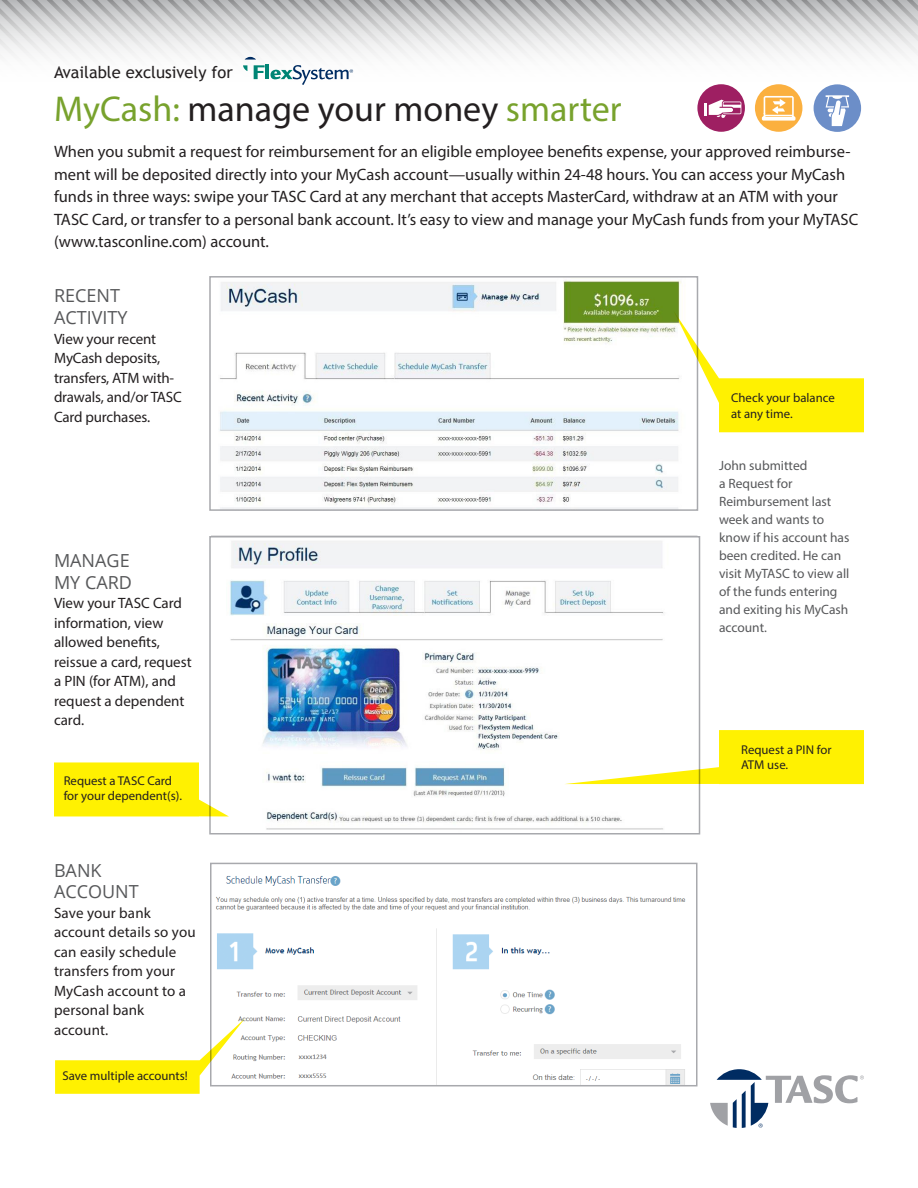
<style>
.page{position:relative;width:918px;height:1188px;background:#fff}
.page>*{position:absolute;margin:0;border:0;box-sizing:border-box;transform-origin:0 0}
.t1{font:36px "Myriad Pro";color:#231f20}
.t2{font:18px/21.6px "Open Sans";color:#57585a}
.t3{font:16.5px/22.5px "Myriad Pro";color:#231f20}
.t4{font:16.5px "Trebuchet MS";color:#231f20}
.t5{font:15px/19.5px "Myriad Pro";color:#231f20}
.t6{font:13.5px/18px "Myriad Pro";color:#57585a}
.t7{font:12.75px/15.3px "Myriad Pro";color:#231f20}
.s1{color:#78a22d}
</style>
<div class="page">
<svg style="left:0;top:0;width:918px;height:91px"></svg>
<img style="left:215px;top:876px;width:471px;height:207px">
<div style="left:210px;top:863px;width:488px;height:223px;border:2px solid #a8a9ad"></div>
<svg style="left:243px;top:57px;width:110px;height:28px"></svg>
<div style="left:697px;top:84px;width:48px;height:48px;background:#9e1f62;border-radius:50%"></div>
<svg style="left:704px;top:100px;width:37px;height:18px"></svg>
<div style="left:814px;top:84px;width:47px;height:48px;background:#6c8ec8;border-radius:50%"></div>
<svg style="left:826px;top:95px;width:23px;height:31px"></svg>
<div style="left:755px;top:84px;width:47px;height:48px;background:#fbb03f;border-radius:50%"></div>
<svg style="left:762px;top:96px;width:34px;height:25px"></svg>
<svg style="left:710px;top:1069px;width:154px;height:59px"></svg>
<img style="left:219px;top:280px;width:463px;height:228px">
<div style="left:209px;top:276px;width:489px;height:235px;border:2px solid #a8a9ad"></div>
<svg style="left:673px;top:311px;width:191px;height:121px"></svg>
<img style="left:220px;top:541px;width:444px;height:289px">
<div style="left:209px;top:536px;width:491px;height:299px;border:2px solid #a8a9ad"></div>
<svg style="left:564px;top:730px;width:300px;height:54px"></svg>
<svg style="left:54px;top:762px;width:175px;height:54px;background:#fef227"></svg>
<svg style="left:55px;top:1018px;width:190px;height:76px"></svg>
<p class="t4" style="left:54px;top:63px;width:180px">Available exclusively for</p>
<p class="t1" style="left:54px;top:87px;width:569px"><span class="s1">MyCash:</span> manage your money <span class="s1">smarter</span></p>
<p class="t3" style="left:54px;top:140px;width:806px">When you submit a request for reimbursement for an eligible employee benefits expense, your approved reimburse&shy;ment will be deposited directly into your MyCash account—usually within 24-48 hours. You can access your MyCash funds in three ways: swipe your TASC Card at any merchant that accepts MasterCard, withdraw at an ATM with your TASC Card, or transfer to a personal bank account. It’s easy to view and manage your MyCash funds from your MyTASC (www.tasconline.com) account.</p>
<p class="t2" style="left:54px;top:285px;width:75px">RECENT<br>ACTIVITY</p>
<p class="t5" style="left:54px;top:329px;width:129px">View your recent<br>MyCash deposits, transfers, ATM with&shy;drawals, and/or TASC<br>Card purchases.</p>
<p class="t2" style="left:54px;top:549px;width:80px">MANAGE<br>MY CARD</p>
<p class="t5" style="left:54px;top:593px;width:139px">View your TASC Card information, view allowed benefits, reissue a card, request a PIN (for ATM), and request a dependent card.</p>
<p class="t7" style="left:64px;top:773px;width:120px">Request a TASC Card for your dependent(s).</p>
<p class="t2" style="left:54px;top:859px;width:86px">BANK<br>ACCOUNT</p>
<p class="t5" style="left:54px;top:903px;width:143px">Save your bank account details so you can easily schedule transfers from your<br>MyCash account to a personal bank account.</p>
<p class="t7" style="left:62px;top:1068px;width:127px">Save multiple accounts!</p>
<p class="t7" style="left:731px;top:390px;width:105px">Check your balance at any time.</p>
<p class="t6" style="left:719px;top:456px;width:132px">John submitted<br>a Request for<br>Reimbursement last week and wants to know if his account has been credited. He can visit MyTASC to view all of the funds entering and exiting his MyCash account.</p>
<p class="t7" style="left:741px;top:742px;width:92px">Request a PIN for<br>ATM use.</p>
</div>
